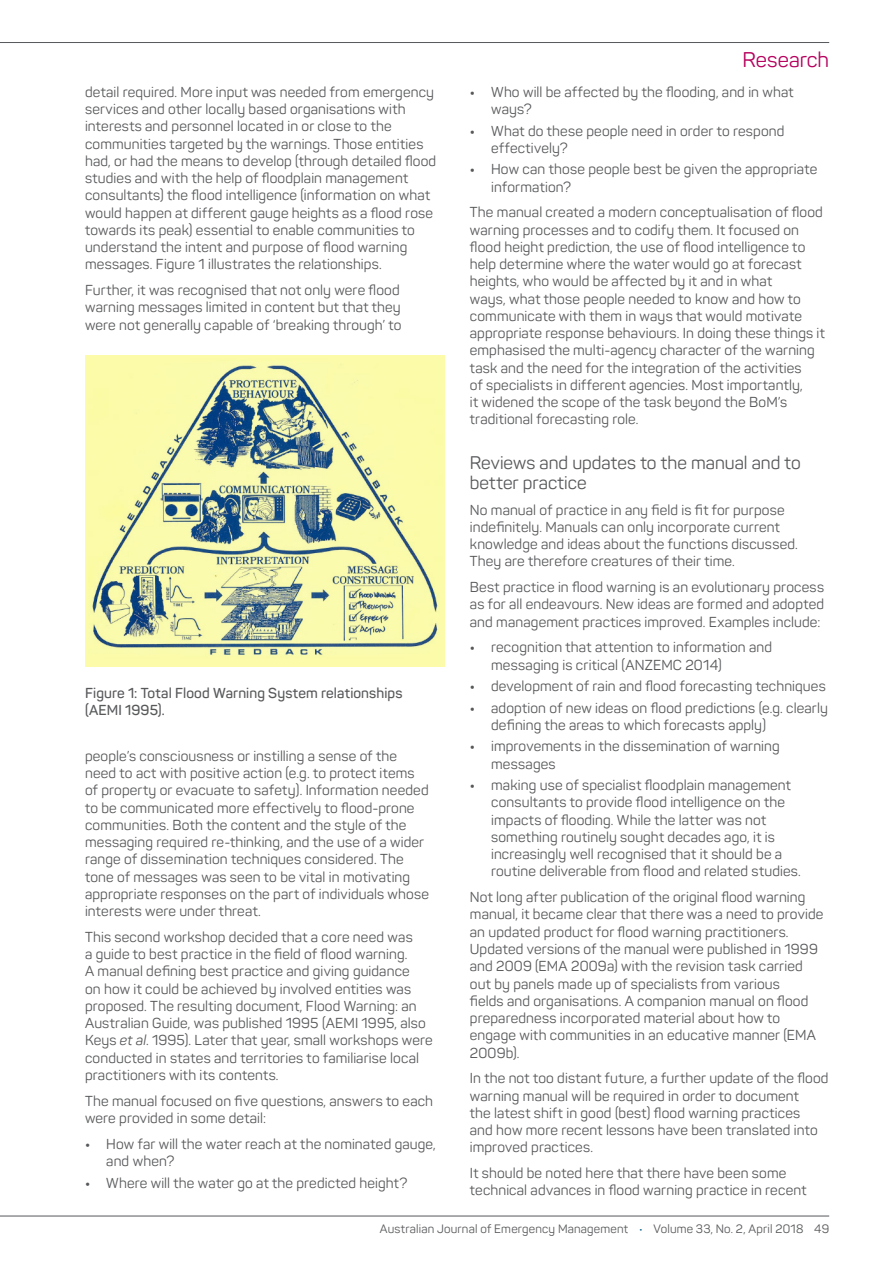
<style>
.page{position:relative;width:893px;height:1263px;background:#fff}
.page>*{position:absolute;margin:0;border:0;box-sizing:border-box;transform-origin:0 0}
.t1{font:21px "Panton";color:#b6025e}
.Heading_3{font:18px/19.5px "Panton";color:#57585a}
.In_particular__the_A{font:14.25px/17.2px "Panton";letter-spacing:.01em;color:#57585a}
.FigureName{font:600 14.25px/17.1px "Panton";letter-spacing:.01em;color:#57585a}
.t2{font:12px "Panton";letter-spacing:.015em;color:#57585a}
.s1{font-style:italic}
.s2{font-weight:700}
.s3{color:#005d87}
</style>
<div class="page">
<hr style="left:0;top:42px;width:829px;height:1px;background:#57585a">
<hr style="left:0;top:1216px;width:829px;height:1px;background:#57585a">
<img style="left:85px;top:355px;width:359px;height:311px">
<p class="In_particular__the_A" style="left:85px;top:83px;width:353px">detail required. More input was needed from emergency services and other locally based organisations with interests and personnel located in or close to the communities targeted by the warnings. Those entities had, or had the means to develop (through detailed flood studies and with the help of floodplain management consultants) the flood intelligence (information on what would happen at different gauge heights as a flood rose towards its peak) essential to enable communities to understand the intent and purpose of flood warning messages. Figure 1 illustrates the relationships.</p>
<p class="In_particular__the_A" style="left:85px;top:281px;width:318px">Further, it was recognised that not only were flood warning messages limited in content but that they were not generally capable of ‘breaking through’ to</p>
<p class="FigureName" style="left:85px;top:684px;width:319px">Figure 1: Total Flood Warning System relationships (AEMI 1995).</p>
<p class="In_particular__the_A" style="left:85px;top:747px;width:345px">people’s consciousness or instilling a sense of the need to act with positive action (e.g. to protect items of property or evacuate to safety). Information needed to be communicated more effectively to flood-prone communities. Both the content and the style of the messaging required re-thinking, and the use of a wider range of dissemination techniques considered. The tone of messages was seen to be vital in motivating appropriate responses on the part of individuals whose interests were under threat.</p>
<p class="In_particular__the_A" style="left:85px;top:928px;width:349px">This second workshop decided that a core need was<br>a guide to best practice in the field of flood warning.<br>A manual defining best practice and giving guidance<br>on how it could be achieved by involved entities was proposed. The resulting document, Flood Warning: an Australian Guide, was published 1995 (AEMI 1995, also Keys <span class="s1">et al</span>. 1995). Later that year, small workshops were conducted in states and territories to familiarise local practitioners with its contents.</p>
<p class="In_particular__the_A" style="left:85px;top:1092px;width:350px">The manual focused on five questions, answers to each were provided in some detail:</p>
<p class="In_particular__the_A" style="left:106px;top:1135px;width:331px;text-indent:-21px"><span class="s2">•</span> How far will the water reach at the nominated gauge, and when?</p>
<p class="In_particular__the_A" style="left:85px;top:1174px;width:324px"><span class="s2">•</span> Where will the water go at the predicted height?</p>
<h1 class="t1" style="left:742px;top:46px;width:88px">Research</h1>
<p class="In_particular__the_A" style="left:491px;top:83px;width:304px;text-indent:-21px"><span class="s2">•</span> Who will be affected by the flooding, and in what ways?</p>
<p class="In_particular__the_A" style="left:491px;top:122px;width:295px;text-indent:-21px"><span class="s2">•</span> What do these people need in order to respond effectively?</p>
<p class="In_particular__the_A" style="left:491px;top:161px;width:328px;text-indent:-21px"><span class="s2">•</span> How can those people best be given the appropriate information?</p>
<p class="In_particular__the_A" style="left:470px;top:204px;width:357px">The manual created a modern conceptualisation of flood warning processes and to codify them. It focused on flood height prediction, the use of flood intelligence to help determine where the water would go at forecast heights, who would be affected by it and in what<br>ways, what those people needed to know and how to communicate with them in ways that would motivate appropriate response behaviours. In doing these things it emphasised the multi-agency character of the warning task and the need for the integration of the activities<br>of specialists in different agencies. Most importantly,<br>it widened the scope of the task beyond the BoM’s traditional forecasting role.</p>
<p class="Heading_3" style="left:470px;top:453px;width:332px">Reviews and updates to the manual and to better practice</p>
<p class="In_particular__the_A" style="left:470px;top:501px;width:329px">No manual of practice in any field is fit for purpose indefinitely. Manuals can only incorporate current knowledge and ideas about the functions discussed.<br>They are therefore creatures of their time.</p>
<p class="In_particular__the_A" style="left:470px;top:578px;width:356px;text-align:justify">Best practice in flood warning is an evolutionary process as for all endeavours. New ideas are formed and adopted and management practices improved. Examples include:</p>
<p class="In_particular__the_A" style="left:491px;top:639px;width:282px;text-indent:-21px"><span class="s2">•</span> recognition that attention to information and messaging is critical (ANZEMC 2014)</p>
<p class="In_particular__the_A" style="left:470px;top:677px;width:357px"><span class="s2">•</span> development of rain and flood forecasting techniques</p>
<p class="In_particular__the_A" style="left:491px;top:699px;width:338px;text-indent:-21px"><span class="s2">•</span> adoption of new ideas on flood predictions (e.g. clearly defining the areas to which forecasts apply)</p>
<p class="In_particular__the_A" style="left:491px;top:738px;width:290px;text-indent:-21px"><span class="s2">•</span> improvements in the dissemination of warning messages</p>
<p class="In_particular__the_A" style="left:491px;top:776px;width:311px;text-indent:-21px"><span class="s2">•</span> making use of specialist floodplain management consultants to provide flood intelligence on the impacts of flooding. While the latter was not something routinely sought decades ago, it is increasingly well recognised that it should be a routine deliverable from flood and related studies.</p>
<p class="In_particular__the_A" style="left:470px;top:888px;width:355px">Not long after publication of the original flood warning manual, it became clear that there was a need to provide an updated product for flood warning practitioners.<br>Updated versions of the manual were published in 1999 and 2009 (EMA 2009a) with the revision task carried out by panels made up of specialists from various<br>fields and organisations. A companion manual on flood preparedness incorporated material about how to engage with communities in an educative manner (EMA 2009b).</p>
<p class="In_particular__the_A" style="left:470px;top:1069px;width:360px">In the not too distant future, a further update of the flood warning manual will be required in order to document<br>the latest shift in good (best) flood warning practices<br>and how more recent lessons have been translated into improved practices.</p>
<p class="In_particular__the_A" style="left:470px;top:1164px;width:338px">It should be noted here that there have been some technical advances in flood warning practice in recent</p>
<p class="t2" style="left:380px;top:1221px;width:451px">Australian Journal of Emergency Management <span class="s3">•</span> Volume 33, No. 2, April 2018 49</p>
</div>
